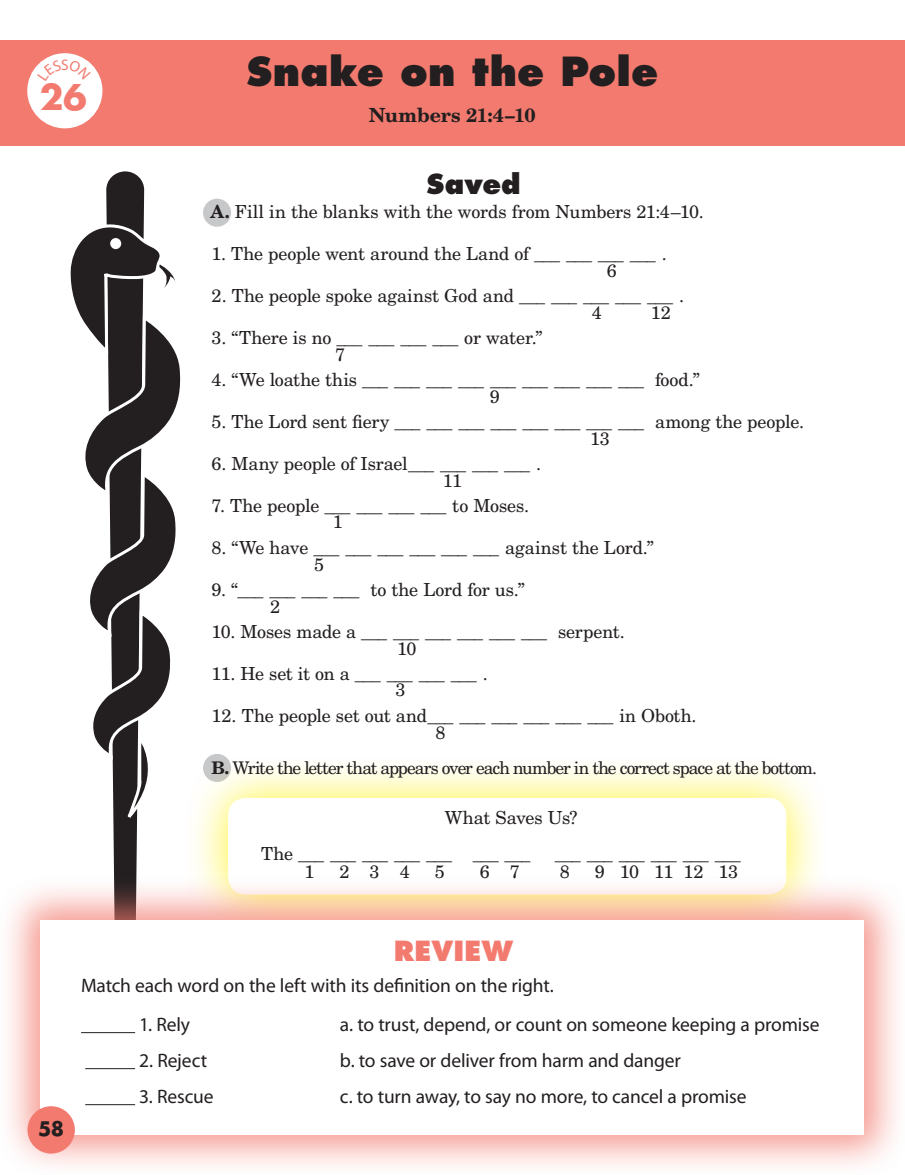
<style>
.page{position:relative;width:905px;height:1175px;background:#fff}
.page>*{position:absolute;margin:0;border:0;box-sizing:border-box;transform-origin:0 0}
.t1{font:800 39px "Futura Std";letter-spacing:.005em;color:#231f20}
.t2{font:700 34.5px "Futura Std";color:#f37a6e}
.t3{font:800 27px "Futura Std";letter-spacing:.005em;color:#f37a6e}
.t4{font:800 27px "Futura Std";letter-spacing:.005em;color:#231f20}
.t5{font:19.5px/38.5px "Myriad Pro";letter-spacing:-.005em;color:#231f20}
.t6{font:700 19.5px "New Century Schlbk LT Std";letter-spacing:-.015em;color:#231f20}
.t7{font:700 19.5px "Futura Std";color:#231f20}
.t8{font:18px/36px "New Century Schlbk LT Std";letter-spacing:-.01em;color:#231f20}
.t9{font:17.4px "New Century Schlbk LT Std";letter-spacing:-.055em;color:#231f20}
.t10{font:15.3px "Myriad Pro";color:#f37a6e}
.s1{font-weight:700}
</style>
<div class="page">
<div style="left:0;top:41px;width:905px;height:105px;background:#f37a6e"></div>
<div style="left:27px;top:53px;width:75px;height:75px;background:#fff;border-radius:50%"></div>
<hr style="left:902px;top:0;width:3px;height:1175px;background:#f37a6e;opacity:.75">
<hr style="left:904px;top:0;width:1px;height:1175px;background:#f37a6e;opacity:.75">
<div style="left:203px;top:199px;width:28px;height:28px;background:#c7c8ca;border-radius:50%"></div>
<svg style="left:70px;top:171px;width:111px;height:701px"></svg>
<div style="left:110px;top:238px;width:11px;height:11px;background:#fff;border-radius:50%"></div>
<div style="left:180px;top:750px;width:647px;height:185px;background:#fff101;opacity:.75"></div>
<div style="left:228px;top:798px;width:558px;height:96px;background:#fff;border-radius:18px"></div>
<div style="left:0;top:872px;width:905px;height:303px;background:#f37a6e;opacity:.75"></div>
<div style="left:41px;top:920px;width:823px;height:214px;background:#fff"></div>
<div style="left:27px;top:1106px;width:48px;height:47px;background:#f37a6e;border-radius:50%"></div>
<hr style="left:81px;top:1032px;width:54px;height:1px;background:#231f20">
<hr style="left:85px;top:1068px;width:50px;height:1px;background:#231f20">
<hr style="left:85px;top:1104px;width:50px;height:1px;background:#231f20">
<p class="t10" style="left:61px;top:55px;width:9px">S</p>
<h2 class="t2" style="left:40px;top:74px;width:48px">26</h2>
<h1 class="t1" style="left:247px;top:47px;width:413px">Snake on the Pole</h1>
<p class="t6" style="left:369px;top:103px;width:168px">Numbers 21:4–10</p>
<h3 class="t4" style="left:426px;top:166px;width:96px">Saved</h3>
<p class="t8" style="left:210px;top:193px;width:495px"><span class="s1">A.</span> Fill in the blanks with the words from Numbers 21:4–10.</p>
<p class="t8" style="left:211px;top:235px;width:457px">1. The people went around the Land of ___ ___ ___ ___ .</p>
<p class="t8" style="left:211px;top:277px;width:474px">2. The people spoke against God and ___ ___ ___ ___ ___ .</p>
<p class="t8" style="left:211px;top:319px;width:332px">3. “There is no ___ ___ ___ ___ or water.”</p>
<p class="t8" style="left:211px;top:361px;width:489px">4. “We loathe this ___ ___ ___ ___ ___ ___ ___ ___ ___ food.”</p>
<p class="t8" style="left:211px;top:403px;width:594px">5. The Lord sent fiery ___ ___ ___ ___ ___ ___ ___ ___ among the people.</p>
<p class="t8" style="left:211px;top:445px;width:331px">6. Many people of Israel___ ___ ___ ___ .</p>
<p class="t8" style="left:211px;top:487px;width:319px">7. The people ___ ___ ___ ___ to Moses.</p>
<p class="t8" style="left:211px;top:529px;width:444px">8. “We have ___ ___ ___ ___ ___ ___ against the Lord.”</p>
<p class="t8" style="left:211px;top:571px;width:315px">9. “___ ___ ___ ___ to the Lord for us.”</p>
<p class="t8" style="left:211px;top:613px;width:415px">10. Moses made a ___ ___ ___ ___ ___ ___ serpent.</p>
<p class="t8" style="left:211px;top:655px;width:278px">11. He set it on a ___ ___ ___ ___ .</p>
<p class="t8" style="left:211px;top:697px;width:486px">12. The people set out and___ ___ ___ ___ ___ ___ in Oboth.</p>
<p class="t8" style="left:606px;top:253px;width:12px">6</p>
<p class="t8" style="left:650px;top:295px;width:21px">12</p>
<p class="t8" style="left:591px;top:295px;width:12px">4</p>
<p class="t8" style="left:335px;top:337px;width:12px">7</p>
<p class="t8" style="left:489px;top:378px;width:12px">9</p>
<p class="t8" style="left:590px;top:420px;width:21px">13</p>
<p class="t8" style="left:443px;top:463px;width:21px">11</p>
<p class="t8" style="left:333px;top:503px;width:12px">1</p>
<p class="t8" style="left:314px;top:546px;width:12px">5</p>
<p class="t8" style="left:270px;top:588px;width:12px">2</p>
<p class="t8" style="left:397px;top:631px;width:21px">10</p>
<p class="t8" style="left:395px;top:672px;width:12px">3</p>
<p class="t8" style="left:435px;top:714px;width:12px">8</p>
<p class="t9" style="left:211px;top:757px;width:607px"><span class="s1">B.</span> Write the letter that appears over each number in the correct space at the bottom.</p>
<p class="t8" style="left:261px;top:800px;width:318px;text-indent:183px">What Saves Us?<br>The ___ ___ ___ ___ ___ ___ ___</p>
<p class="t8" style="left:555px;top:836px;width:187px">___ ___ ___ ___ ___ ___</p>
<p class="t8" style="left:304px;top:853px;width:12px">1</p>
<p class="t8" style="left:339px;top:853px;width:72px">2 3 4</p>
<p class="t8" style="left:434px;top:853px;width:12px">5</p>
<p class="t8" style="left:480px;top:853px;width:42px">6 7</p>
<p class="t8" style="left:560px;top:853px;width:12px">8</p>
<p class="t8" style="left:595px;top:853px;width:145px">9 10 11 12 13</p>
<h3 class="t3" style="left:394px;top:934px;width:121px">REVIEW</h3>
<p class="t7" style="left:38px;top:1116px;width:28px">58</p>
<p class="t5" style="left:340px;top:966px;width:481px;text-indent:-259px">Match each word on the left with its definition on the right.<br>a. to trust, depend, or count on someone keeping a promise</p>
<p class="t5" style="left:340px;top:1041px;width:408px;line-height:36px">b. to save or deliver from harm and danger<br>c. to turn away, to say no more, to cancel a promise</p>
<p class="t5" style="left:139px;top:1004px;width:52px">1. Rely</p>
<p class="t5" style="left:139px;top:1040px;width:69px">2. Reject</p>
<p class="t5" style="left:139px;top:1076px;width:76px">3. Rescue</p>
</div>
